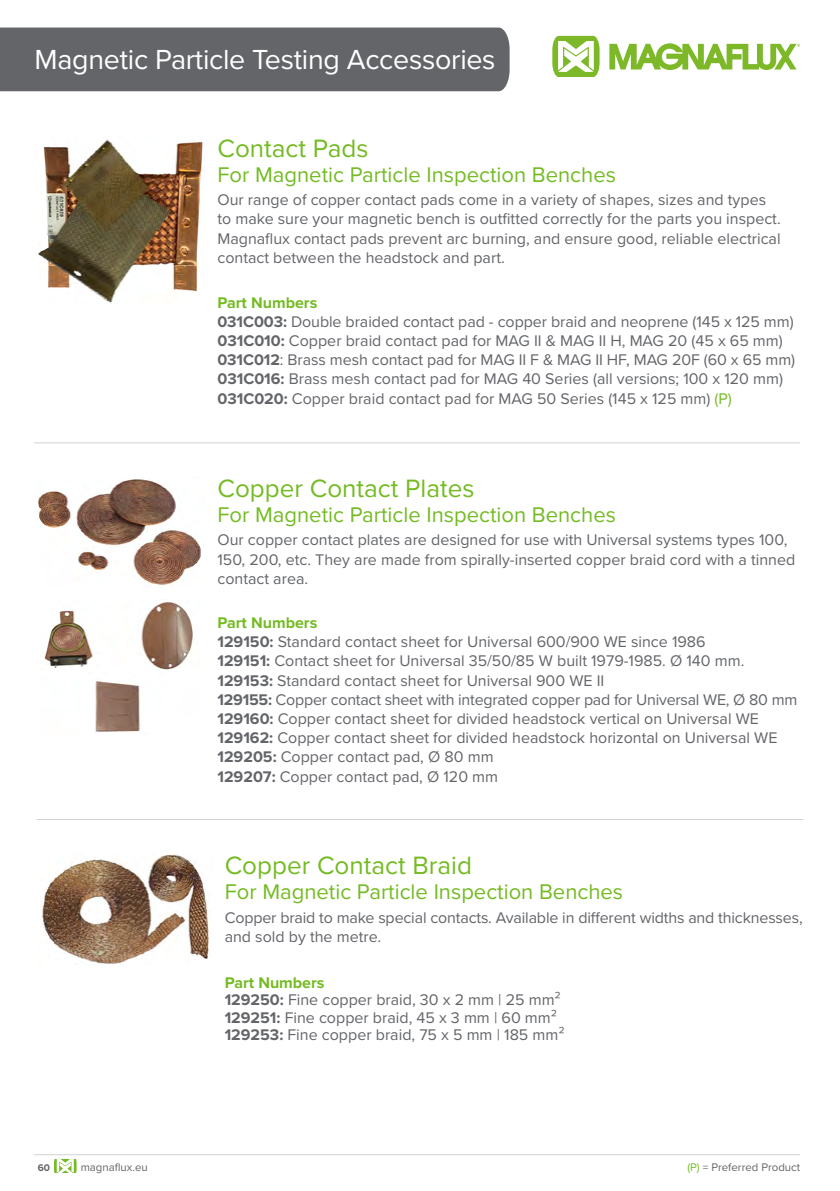
<style>
.page{position:relative;width:840px;height:1191px;background:#fff}
.page>*{position:absolute;margin:0;border:0;box-sizing:border-box;transform-origin:0 0}
.t1{font:28.6px "Proxima Nova";letter-spacing:-.01em;color:#fff}
.t2{font:26px "Proxima Nova";color:#74bb23}
.t3{font:22px "Proxima Nova";color:#74bb23}
.t4{font:16px/19.2px "Proxima Nova";color:#636569}
.t5{font:11.4px "Proxima Nova";color:#636569}
.t6{font:700 10px "Proxima Nova";color:#636569}
.s1{font-weight:700;color:#74bb23}
.s2{font-weight:700}
.s3{color:#74bb23}
</style>
<div class="page">
<svg style="left:609px;top:43px;width:190px;height:27px"></svg>
<svg style="left:552px;top:36px;width:47px;height:41px"></svg>
<svg style="left:54px;top:1159px;width:22px;height:13px"></svg>
<hr style="left:34px;top:1154px;width:765px;height:1px;background:#d0d2d2">
<div style="left:0;top:28px;width:509px;height:63px;background:#636569"></div>
<img style="left:42px;top:853px;width:168px;height:111px">
<img style="left:38px;top:139px;width:165px;height:164px">
<hr style="left:34px;top:442px;width:765px;height:1px;background:#d0d2d2">
<img style="left:36px;top:479px;width:165px;height:106px">
<img style="left:44px;top:602px;width:149px;height:131px">
<hr style="left:37px;top:819px;width:765px;height:1px;background:#d0d2d2">
<h1 class="t1" style="left:35px;top:38px;width:462px">Magnetic Particle Testing Accessories</h1>
<h2 class="t2" style="left:217px;top:129px;width:152px">Contact Pads</h2>
<h3 class="t3" style="left:217px;top:158px;width:400px">For Magnetic Particle Inspection Benches</h3>
<p class="t4" style="left:217px;top:189px;width:564px">Our range of copper contact pads come in a variety of shapes, sizes and types to make sure your magnetic bench is outfitted correctly for the parts you inspect.<br>Magnaflux contact pads prevent arc burning, and ensure good, reliable electrical contact between the headstock and part.</p>
<p class="t4" style="left:217px;top:292px;width:579px"><span class="s1">Part Numbers<br></span><span class="s2">031C003:</span> Double braided contact pad - copper braid and neoprene (145 x 125 mm)<br><span class="s2">031C010:</span> Copper braid contact pad for MAG II &amp; MAG II H, MAG 20 (45 x 65 mm)<br><span class="s2">031C012</span>: Brass mesh contact pad for MAG II F &amp; MAG II HF, MAG 20F (60 x 65 mm)<br><span class="s2">031C016:</span> Brass mesh contact pad for MAG 40 Series (all versions; 100 x 120 mm)<br><span class="s2">031C020:</span> Copper braid contact pad for MAG 50 Series (145 x 125 mm) <span class="s3">(P)</span></p>
<h2 class="t2" style="left:217px;top:469px;width:258px">Copper Contact Plates</h2>
<h3 class="t3" style="left:217px;top:498px;width:400px">For Magnetic Particle Inspection Benches</h3>
<p class="t4" style="left:217px;top:530px;width:579px">Our copper contact plates are designed for use with Universal systems types 100,<br>150, 200, etc. They are made from spirally-inserted copper braid cord with a tinned contact area.</p>
<p class="t4" style="left:217px;top:612px;width:581px"><span class="s1">Part Numbers<br></span><span class="s2">129150:</span> Standard contact sheet for Universal 600/900 WE since 1986<br><span class="s2">129151:</span> Contact sheet for Universal 35/50/85 W built 1979-1985. Ø 140 mm.<br><span class="s2">129153:</span> Standard contact sheet for Universal 900 WE II<br><span class="s2">129155:</span> Copper contact sheet with integrated copper pad for Universal WE, Ø 80 mm <span class="s2">129160:</span> Copper contact sheet for divided headstock vertical on Universal WE <span class="s2">129162:</span> Copper contact sheet for divided headstock horizontal on Universal WE <span class="s2">129205:</span> Copper contact pad, Ø 80 mm<br><span class="s2">129207:</span> Copper contact pad, Ø 120 mm</p>
<h2 class="t2" style="left:224px;top:846px;width:249px">Copper Contact Braid</h2>
<h3 class="t3" style="left:224px;top:875px;width:400px">For Magnetic Particle Inspection Benches</h3>
<p class="t4" style="left:224px;top:907px;width:579px">Copper braid to make special contacts. Available in different widths and thicknesses, and sold by the metre.</p>
<p class="t4" style="left:224px;top:973px;width:341px;line-height:17.2px"><span class="s1">Part Numbers<br></span><span class="s2">129250:</span> Fine copper braid, 30 x 2 mm | 25 mm²<br><span class="s2">129251:</span> Fine copper braid, 45 x 3 mm | 60 mm²<br><span class="s2">129253:</span> Fine copper braid, 75 x 5 mm | 185 mm²</p>
<p class="t6" style="left:38px;top:1160px;width:14px">60</p>
<p class="t5" style="left:81px;top:1159px;width:68px">magnaflux.eu</p>
<p class="t5" style="left:687px;top:1159px;width:114px"><span class="s3">(P)</span> = Preferred Product</p>
</div>
